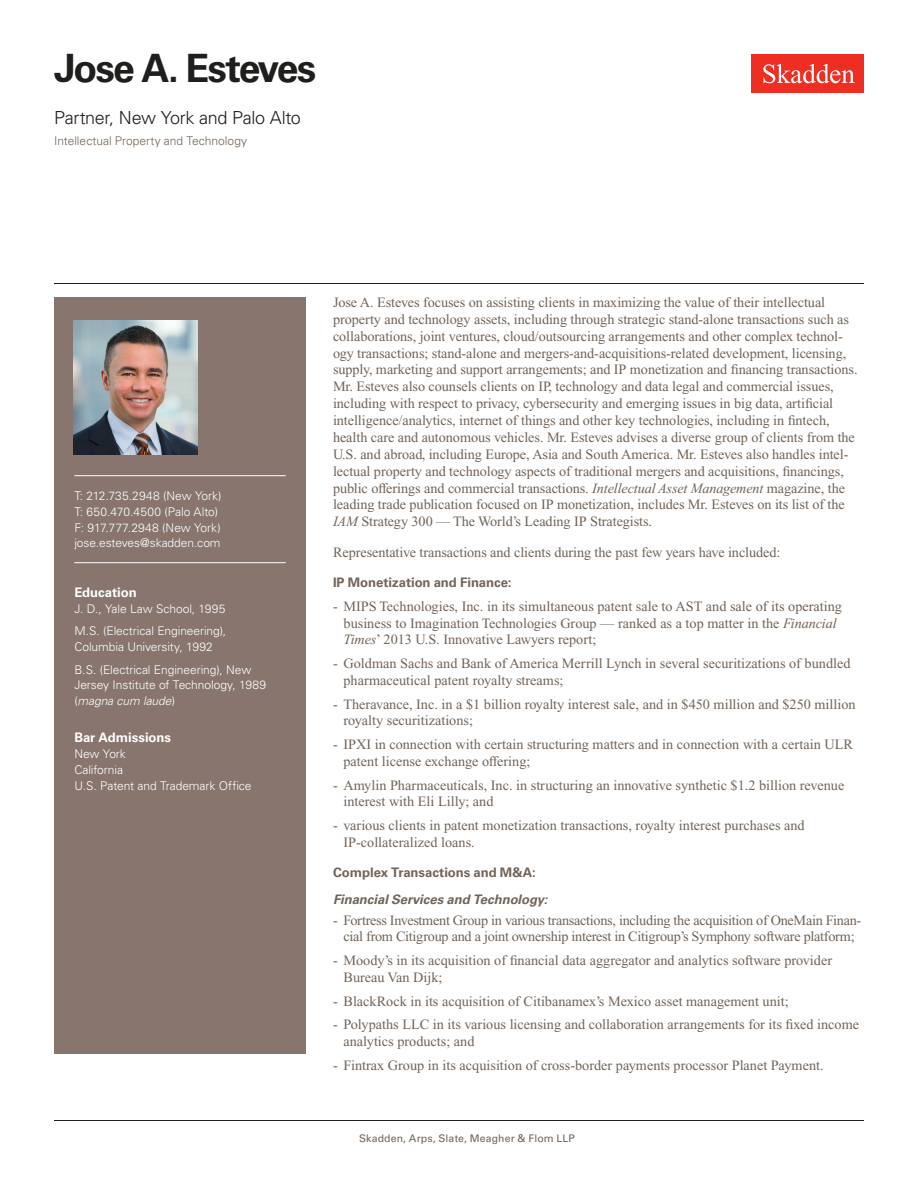
<style>
.page{position:relative;width:918px;height:1188px;background:#fff}
.page>*{position:absolute;margin:0;border:0;box-sizing:border-box;transform-origin:0 0}
.Name{font:700 39px "Univers LT Std";letter-spacing:-.055em;color:#1e1e1d}
.Title_and_Office{font:300 18px "Univers LT Std";letter-spacing:-.02em;color:#1e1e1d}
.Main_Body{font:14.25px/16.8px "Times New Roman PS Std";letter-spacing:-.005em;color:#726458}
.Main_Body_Second_Lev{font:italic 700 13.2px "Univers LT Std";letter-spacing:-.005em;color:#726458}
.Main_Body_Subhead{font:700 13.2px "Univers LT Std";letter-spacing:-.005em;color:#726458}
.Main_Body-2{font:700 13.2px "Univers LT Std";letter-spacing:-.005em;color:#726458}
.Bar_Admission_Educat{font:700 13.2px "Univers LT Std";letter-spacing:-.005em;color:#fff}
.Sidebar_text{font:300 12px/15.8px "Univers LT Std";letter-spacing:-.005em;color:#fff}
.Fax_Number{font:300 12px "Univers LT Std";color:#fff}
.Sidebar_text_no_para{font:300 12px "Univers LT Std";letter-spacing:-.005em;color:#fff}
.Practice{font:300 12px "Univers LT Std";color:#726458}
.Email{font:300 12px "Univers LT Std";letter-spacing:-.005em;color:#fff}
.Phone_Number{font:300 12px "Univers LT Std";color:#fff}
.Folio{font:10.5px "Univers LT Std";letter-spacing:.01em;color:#726458}
.s1{font-style:italic}
.s2{font-weight:700;color:#fff}
</style>
<div class="page">
<div style="left:752px;top:54px;width:112px;height:39px;background:#ee2e22"></div>
<svg style="left:763px;top:64px;width:92px;height:19px"></svg>
<div style="left:54px;top:297px;width:252px;height:756px;background:#87756e"></div>
<hr style="left:74px;top:475px;width:212px;height:1px;background:#fff">
<hr style="left:74px;top:562px;width:212px;height:1px;background:#fff">
<img style="left:74px;top:321px;width:123px;height:134px">
<hr style="left:54px;top:1120px;width:810px;height:1px;background:#1e1e1d">
<hr style="left:54px;top:283px;width:810px;height:1px;background:#1e1e1d">
<h1 class="Name" style="left:54px;top:46px;width:264px">Jose A. Esteves</h1>
<h2 class="Title_and_Office" style="left:54px;top:107px;width:248px">Partner, New York and Palo Alto</h2>
<h3 class="Practice" style="left:54px;top:134px;width:195px">Intellectual Property and Technology</h3>
<p class="Phone_Number" style="left:74px;top:489px;width:149px">T: 212.735.2948 (New York)</p>
<p class="Fax_Number" style="left:74px;top:504px;width:145px">T: 650.470.4500 (Palo Alto)</p>
<p class="Fax_Number" style="left:74px;top:520px;width:148px">F: 917.777.2948 (New York)</p>
<p class="Email" style="left:74px;top:536px;width:148px">jose.esteves@skadden.com</p>
<p class="Bar_Admission_Educat" style="left:74px;top:585px;width:64px">Education</p>
<p class="Sidebar_text" style="left:74px;top:601px;width:153px">J. D., Yale Law School, 1995</p>
<p class="Sidebar_text" style="left:74px;top:623px;width:153px">M.S. (Electrical Engineering),<br>Columbia University, 1992</p>
<p class="Sidebar_text" style="left:74px;top:662px;width:193px">B.S. (Electrical Engineering), New<br>Jersey Institute of Technology, 1989 (<span class="s1">magna cum laude</span>)</p>
<p class="Bar_Admission_Educat" style="left:74px;top:730px;width:98px">Bar Admissions</p>
<p class="Sidebar_text_no_para" style="left:74px;top:747px;width:53px">New York</p>
<p class="Sidebar_text_no_para" style="left:74px;top:762px;width:50px">California</p>
<p class="Sidebar_text_no_para" style="left:74px;top:778px;width:179px">U.S. Patent and Trademark Office</p>
<p class="Main_Body" style="left:333px;top:294px;width:526px">Jose A. Esteves focuses on assisting clients in maximizing the value of their intellectual property and technology assets, including through strategic stand-alone transactions such as collaborations, joint ventures, cloud/outsourcing arrangements and other complex technol&shy;ogy transactions; stand-alone and mergers-and-acquisitions-related development, licensing, supply, marketing and support arrangements; and IP monetization and financing transactions.<br>Mr. Esteves also counsels clients on IP, technology and data legal and commercial issues, including with respect to privacy, cybersecurity and emerging issues in big data, artificial intelligence/analytics, internet of things and other key technologies, including in fintech, health care and autonomous vehicles. Mr. Esteves advises a diverse group of clients from the U.S. and abroad, including Europe, Asia and South America. Mr. Esteves also handles intel&shy;lectual property and technology aspects of traditional mergers and acquisitions, financings, public offerings and commercial transactions. <span class="s1">Intellectual Asset Management</span> magazine, the leading trade publication focused on IP monetization, includes Mr. Esteves on its list of the <span class="s1">IAM</span> Strategy 300 — The World’s Leading IP Strategists.</p>
<p class="Main_Body" style="left:333px;top:544px;width:449px">Representative transactions and clients during the past few years have included:</p>
<p class="Main_Body-2" style="left:333px;top:575px;width:180px">IP Monetization and Finance:</p>
<p class="Main_Body" style="left:344px;top:598px;width:500px;text-indent:-10px">- MIPS Technologies, Inc. in its simultaneous patent sale to AST and sale of its operating business to Imagination Technologies Group — ranked as a top matter in the <span class="s1">Financial<br>Times</span>’ 2013 U.S. Innovative Lawyers report;</p>
<p class="Main_Body" style="left:344px;top:655px;width:509px;text-indent:-10px">- Goldman Sachs and Bank of America Merrill Lynch in several securitizations of bundled pharmaceutical patent royalty streams;</p>
<p class="Main_Body" style="left:344px;top:695px;width:514px;text-indent:-10px">- Theravance, Inc. in a $1 billion royalty interest sale, and in $450 million and $250 million royalty securitizations;</p>
<p class="Main_Body" style="left:344px;top:736px;width:511px;text-indent:-10px">- IPXI in connection with certain structuring matters and in connection with a certain ULR patent license exchange offering;</p>
<p class="Main_Body" style="left:344px;top:776px;width:502px;text-indent:-10px">- Amylin Pharmaceuticals, Inc. in structuring an innovative synthetic $1.2 billion revenue interest with Eli Lilly; and</p>
<p class="Main_Body" style="left:344px;top:817px;width:463px;text-indent:-10px">- various clients in patent monetization transactions, royalty interest purchases and<br>IP-collateralized loans.</p>
<p class="Main_Body_Subhead" style="left:333px;top:865px;width:204px">Complex Transactions and M&amp;A:</p>
<p class="Main_Body_Second_Lev" style="left:333px;top:892px;width:216px">Financial Services and Technology:</p>
<p class="Main_Body" style="left:333px;top:911px;width:530px;text-align:center">- Fortress Investment Group in various transactions, including the acquisition of OneMain Finan&shy;cial from Citigroup and a joint ownership interest in Citigroup’s Symphony software platform;</p>
<p class="Main_Body" style="left:344px;top:952px;width:490px;text-indent:-10px">- Moody’s in its acquisition of financial data aggregator and analytics software provider<br>Bureau Van Dijk;</p>
<p class="Main_Body" style="left:333px;top:992px;width:457px">- BlackRock in its acquisition of Citibanamex’s Mexico asset management unit;</p>
<p class="Main_Body" style="left:344px;top:1016px;width:517px;text-indent:-10px">- Polypaths LLC in its various licensing and collaboration arrangements for its fixed income analytics products; and</p>
<p class="Main_Body" style="left:333px;top:1057px;width:492px">- Fintrax Group in its acquisition of cross-border payments processor Planet Payment.</p>
<p class="Folio" style="left:343px;top:1132px;width:233px"><span class="s2">1</span> Skadden, Arps, Slate, Meagher &amp; Flom LLP</p>
</div>
